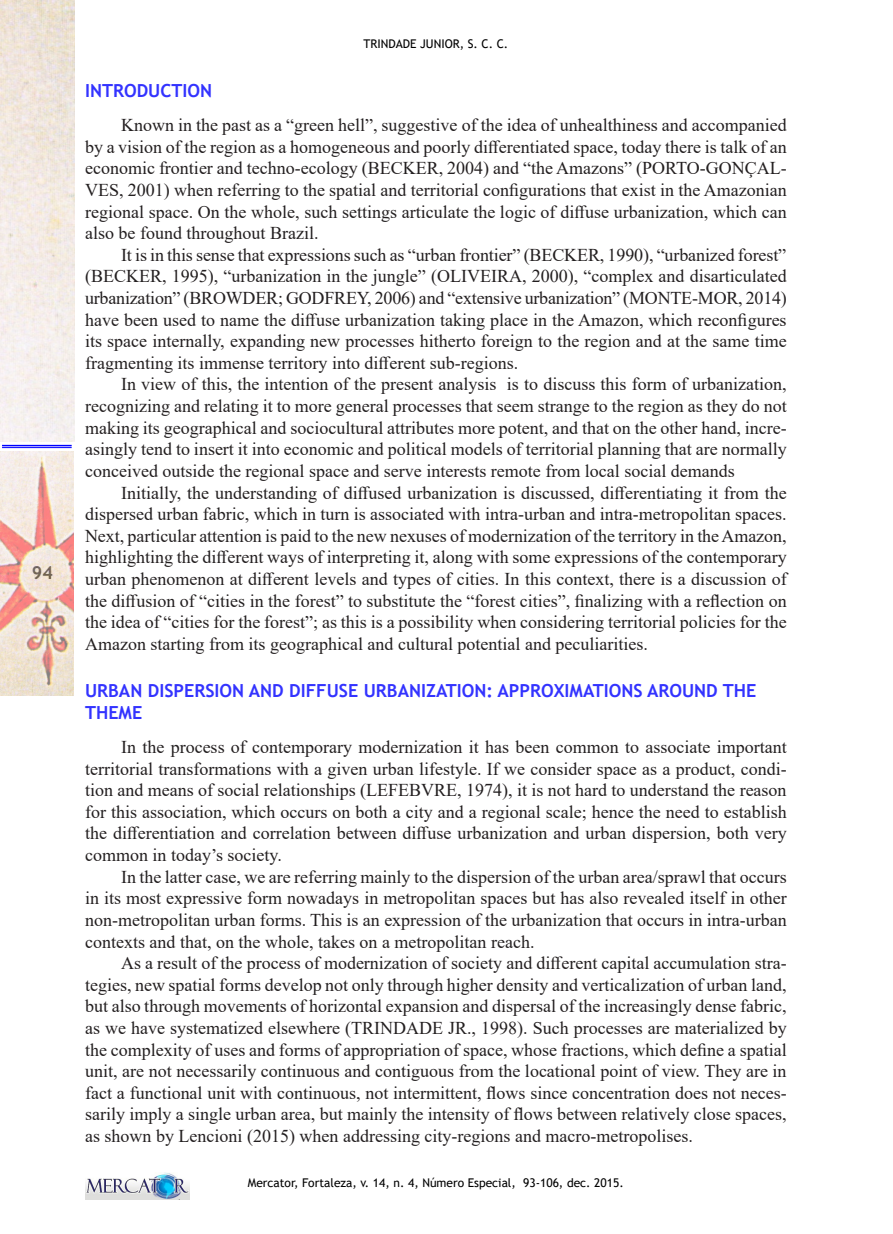
<style>
.page{position:relative;width:893px;height:1234px;background:#fff}
.page>*{position:absolute;margin:0;border:0;box-sizing:border-box;transform-origin:0 0}
.t1{font:18px/21.6px "Times New Roman";color:#231f20;text-align:justify}
.SUBTÍTULO_1{font:700 18px/21.6px "Trebuchet MS";color:#33f}
.t2{font:700 18px "Trebuchet MS";color:#000}
.t3{font:12px "Trebuchet MS";color:#000}
</style>
<div class="page">
<img style="left:85px;top:1172px;width:105px;height:27px">
<img style="left:0;top:451px;width:74px;height:244px">
<img style="left:0;top:0;width:74px;height:442px">
<hr style="left:2px;top:445px;width:70px;height:1px;background:#00f">
<hr style="left:2px;top:447px;width:70px;height:1px;background:#00f">
<p class="t2" style="left:32px;top:561px;width:23px">94</p>
<p class="t3" style="left:363px;top:36px;width:146px">TRINDADE JUNIOR, S. C. C.</p>
<p class="SUBTÍTULO_1" style="left:85px;top:79px;width:129px">INTRODUCTION</p>
<p class="t1" style="left:85px;top:114px;width:703px;text-indent:36px">Known in the past as a “green hell”, suggestive of the idea of unhealthiness and accompanied by a vision of the region as a homogeneous and poorly differentiated space, today there is talk of an economic frontier and techno-ecology (BECKER, 2004) and “the Amazons” (PORTO-GONÇAL-VES, 2001) when referring to the spatial and territorial configurations that exist in the Amazonian regional space. On the whole, such settings articulate the logic of diffuse urbanization, which can also be found throughout Brazil.</p>
<p class="t1" style="left:85px;top:243px;width:703px;text-indent:36px">It is in this sense that expressions such as “urban frontier” (BECKER, 1990), “urbanized forest” (BECKER, 1995), “urbanization in the jungle” (OLIVEIRA, 2000), “complex and disarticulated urbanization” (BROWDER; GODFREY, 2006) and “extensive urbanization” (MONTE-MOR, 2014) have been used to name the diffuse urbanization taking place in the Amazon, which reconfigures its space internally, expanding new processes hitherto foreign to the region and at the same time fragmenting its immense territory into different sub-regions.</p>
<p class="t1" style="left:85px;top:373px;width:703px;text-indent:36px">In view of this, the intention of the present analysis is to discuss this form of urbanization, recognizing and relating it to more general processes that seem strange to the region as they do not making its geographical and sociocultural attributes more potent, and that on the other hand, incre&shy;asingly tend to insert it into economic and political models of territorial planning that are normally conceived outside the regional space and serve interests remote from local social demands</p>
<p class="t1" style="left:85px;top:481px;width:703px;text-indent:36px">Initially, the understanding of diffused urbanization is discussed, differentiating it from the dispersed urban fabric, which in turn is associated with intra-urban and intra-metropolitan spaces.<br>Next, particular attention is paid to the new nexuses of modernization of the territory in the Amazon, highlighting the different ways of interpreting it, along with some expressions of the contemporary urban phenomenon at different levels and types of cities. In this context, there is a discussion of the diffusion of “cities in the forest” to substitute the “forest cities”, finalizing with a reflection on the idea of “cities for the forest”; as this is a possibility when considering territorial policies for the Amazon starting from its geographical and cultural potential and peculiarities.</p>
<p class="SUBTÍTULO_1" style="left:85px;top:679px;width:673px">URBAN DISPERSION AND DIFFUSE URBANIZATION: APPROXIMATIONS AROUND THE<br>THEME</p>
<p class="t1" style="left:85px;top:735px;width:703px;text-indent:36px">In the process of contemporary modernization it has been common to associate important territorial transformations with a given urban lifestyle. If we consider space as a product, condi&shy;tion and means of social relationships (LEFEBVRE, 1974), it is not hard to understand the reason for this association, which occurs on both a city and a regional scale; hence the need to establish the differentiation and correlation between diffuse urbanization and urban dispersion, both very common in today’s society.</p>
<p class="t1" style="left:85px;top:865px;width:703px;text-indent:36px">In the latter case, we are referring mainly to the dispersion of the urban area/sprawl that occurs in its most expressive form nowadays in metropolitan spaces but has also revealed itself in other non-metropolitan urban forms. This is an expression of the urbanization that occurs in intra-urban contexts and that, on the whole, takes on a metropolitan reach.</p>
<p class="t1" style="left:85px;top:951px;width:703px;text-indent:36px">As a result of the process of modernization of society and different capital accumulation stra&shy;tegies, new spatial forms develop not only through higher density and verticalization of urban land, but also through movements of horizontal expansion and dispersal of the increasingly dense fabric, as we have systematized elsewhere (TRINDADE JR., 1998). Such processes are materialized by the complexity of uses and forms of appropriation of space, whose fractions, which define a spatial unit, are not necessarily continuous and contiguous from the locational point of view. They are in fact a functional unit with continuous, not intermittent, flows since concentration does not neces&shy;sarily imply a single urban area, but mainly the intensity of flows between relatively close spaces, as shown by Lencioni (2015) when addressing city-regions and macro-metropolises.</p>
<p class="t3" style="left:248px;top:1174px;width:377px">Mercator, Fortaleza, v. 14, n. 4, Número Especial, 93-106, dec. 2015.</p>
</div>
